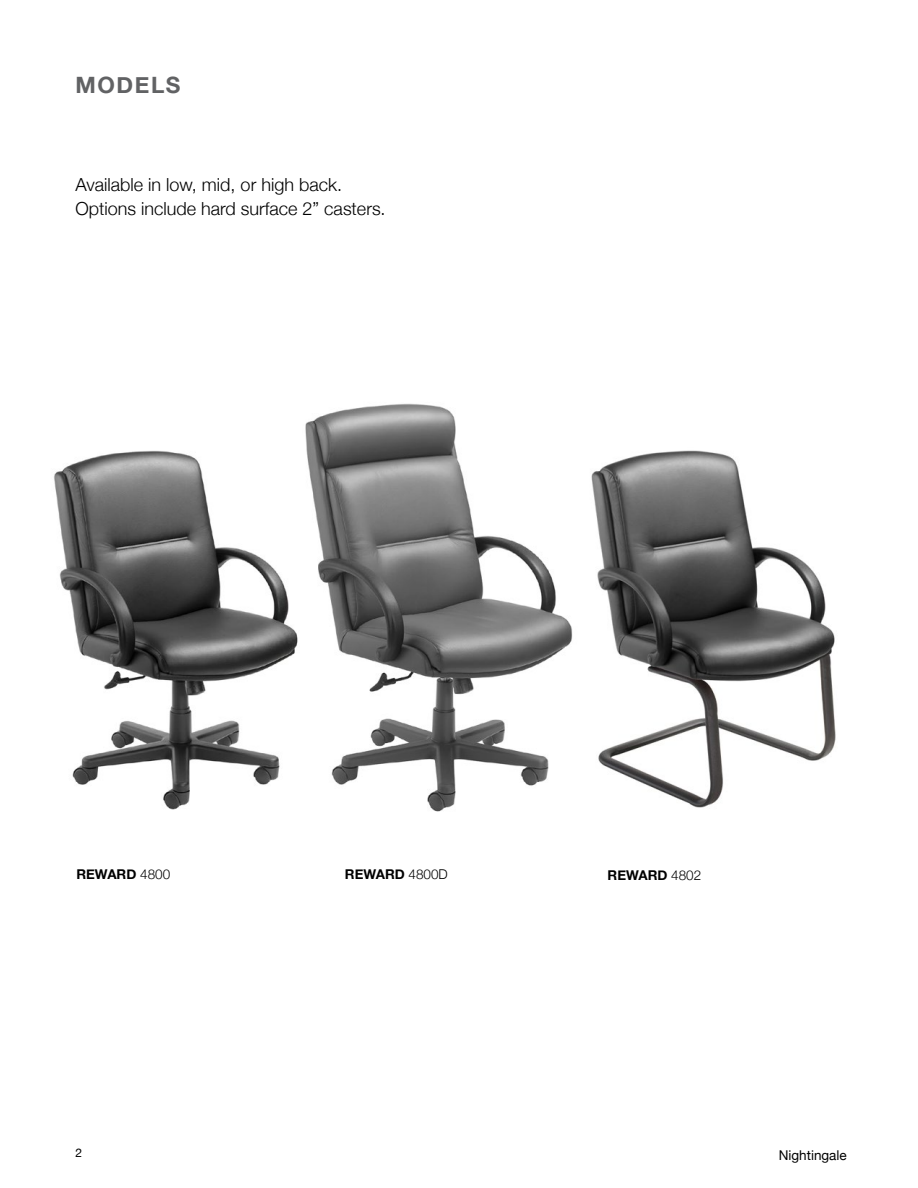
<style>
.page{position:relative;width:918px;height:1188px;background:#fff}
.page>*{position:absolute;margin:0;border:0;box-sizing:border-box;transform-origin:0 0}
.t1{font:700 22.5px "Helvetica Neue";color:#616264}
.t2{font:300 18px/24px "Helvetica Neue";color:#000}
.t3{font:700 13.5px "Helvetica Neue";color:#000}
.t4{font:13.5px "Helvetica Neue";color:#000}
.t5{font:12px "Helvetica Neue";color:#000}
.s1{font-weight:300}
</style>
<div class="page">
<img style="left:305px;top:403px;width:268px;height:409px">
<img style="left:54px;top:450px;width:244px;height:360px">
<img style="left:591px;top:450px;width:245px;height:358px">
<p class="t1" style="left:76px;top:67px;width:106px">MODELS</p>
<p class="t2" style="left:76px;top:171px;width:312px">Available in low, mid, or high back.<br>Options include hard surface 2” casters.</p>
<p class="t3" style="left:76px;top:864px;width:95px">REWARD <span class="s1">4800</span></p>
<p class="t3" style="left:345px;top:864px;width:104px">REWARD <span class="s1">4800D</span></p>
<p class="t3" style="left:608px;top:864px;width:95px">REWARD <span class="s1">4802</span></p>
<p class="t5" style="left:76px;top:1144px;width:8px">2</p>
<p class="t4" style="left:779px;top:1146px;width:69px">Nightingale</p>
</div>
